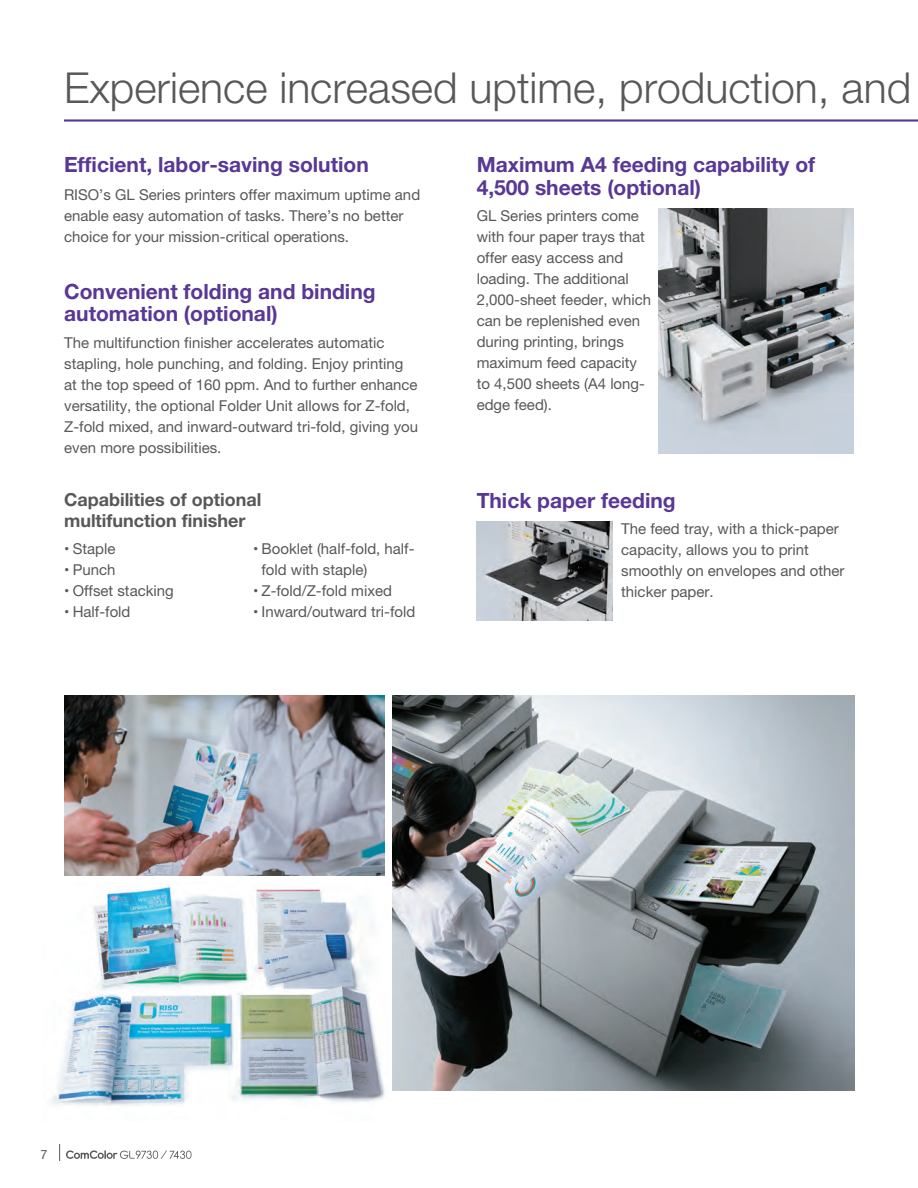
<style>
.page{position:relative;width:918px;height:1188px;background:#fff}
.page>*{position:absolute;margin:0;border:0;box-sizing:border-box;transform-origin:0 0}
.t1{font:300 42.75px "Helvetica Neue";color:#57585a}
.t2{font:700 21px/22.5px "Helvetica Neue LT Pro";color:#593795}
.t3{font:700 18px/21px "Helvetica Neue LT Pro";color:#57585a}
.t4{font:15px/21px "Helvetica Neue";color:#57585a}
.t5{font:12.75px "Helvetica Neue";color:#57585a}
</style>
<div class="page">
<img style="left:393px;top:695px;width:461px;height:395px">
<img style="left:64px;top:695px;width:321px;height:180px">
<img style="left:50px;top:884px;width:335px;height:222px">
<hr style="left:64px;top:119px;width:854px;height:3px;background:#593795">
<img style="left:659px;top:208px;width:195px;height:246px">
<img style="left:477px;top:521px;width:136px;height:99px">
<svg style="left:66px;top:1150px;width:126px;height:9px"></svg>
<svg style="left:59px;top:1144px;width:1px;height:17px"></svg>
<h1 class="t1" style="left:64px;top:62px;width:849px">Experience increased uptime, production, and</h1>
<h2 class="t2" style="left:64px;top:153px;width:306px">Efficient, labor-saving solution</h2>
<p class="t4" style="left:64px;top:185px;width:358px">RISO’s GL Series printers offer maximum uptime and enable easy automation of tasks. There’s no better choice for your mission-critical operations.</p>
<h2 class="t2" style="left:64px;top:279px;width:313px">Convenient folding and binding automation (optional)</h2>
<p class="t4" style="left:64px;top:333px;width:355px">The multifunction finisher accelerates automatic stapling, hole punching, and folding. Enjoy printing at the top speed of 160 ppm. And to further enhance versatility, the optional Folder Unit allows for Z-fold, Z-fold mixed, and inward-outward tri-fold, giving you even more possibilities.</p>
<p class="t3" style="left:64px;top:489px;width:199px">Capabilities of optional multifunction finisher</p>
<p class="t4" style="left:64px;top:539px;width:53px">• Staple</p>
<p class="t4" style="left:64px;top:560px;width:53px">• Punch</p>
<p class="t4" style="left:64px;top:581px;width:111px">• Offset stacking</p>
<p class="t4" style="left:64px;top:602px;width:68px">• Half-fold</p>
<p class="t4" style="left:262px;top:539px;width:155px;text-indent:-9px">• Booklet (half-fold, half&shy;fold with staple)</p>
<p class="t4" style="left:253px;top:581px;width:141px">• Z-fold/Z-fold mixed</p>
<p class="t4" style="left:253px;top:602px;width:164px">• Inward/outward tri-fold</p>
<h2 class="t2" style="left:477px;top:153px;width:340px">Maximum A4 feeding capability of<br>4,500 sheets (optional)</h2>
<p class="t4" style="left:477px;top:206px;width:176px">GL Series printers come with four paper trays that offer easy access and loading. The additional<br>2,000-sheet feeder, which can be replenished even during printing, brings maximum feed capacity to 4,500 sheets (A4 long&shy;edge feed).</p>
<h2 class="t2" style="left:477px;top:489px;width:201px">Thick paper feeding</h2>
<p class="t4" style="left:621px;top:519px;width:225px">The feed tray, with a thick-paper capacity, allows you to print smoothly on envelopes and other thicker paper.</p>
<p class="t5" style="left:40px;top:1147px;width:9px">7</p>
</div>
